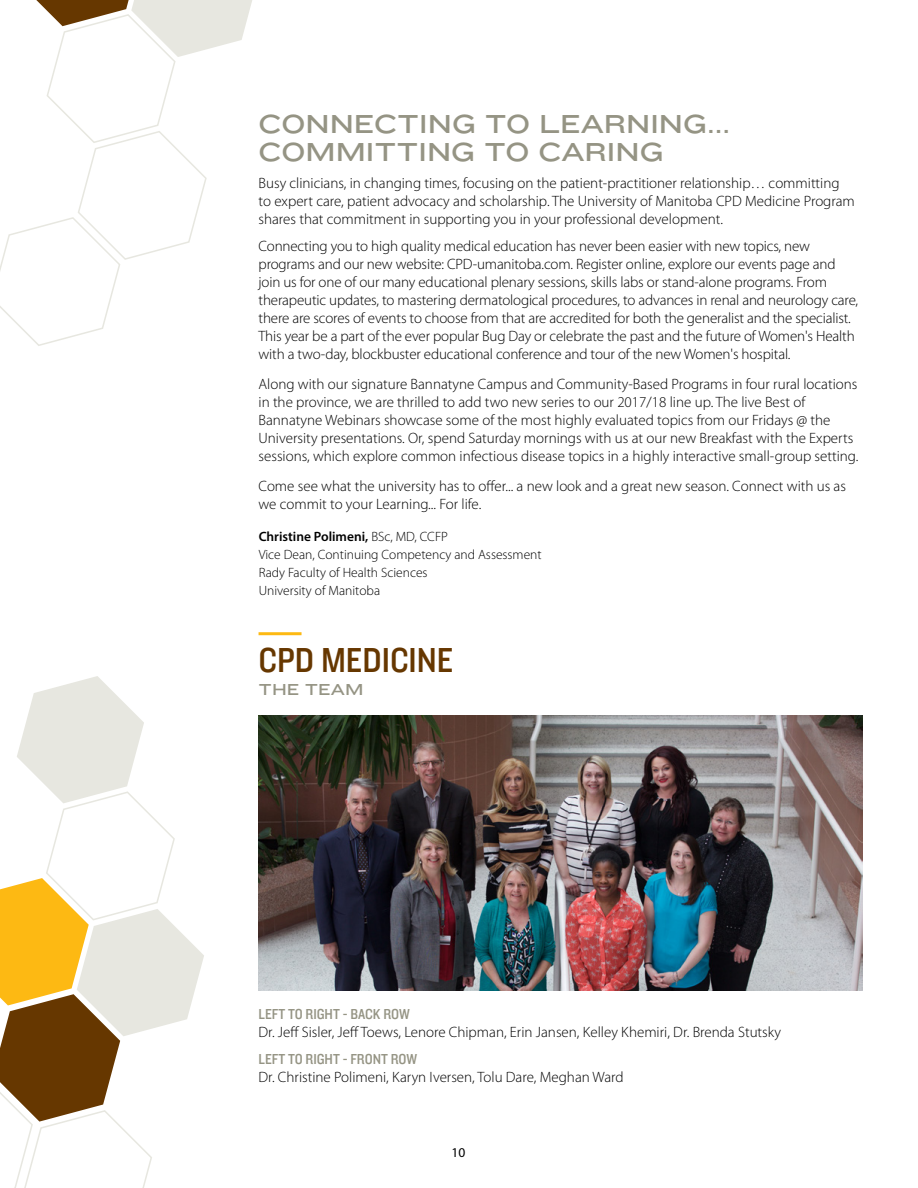
<style>
.page{position:relative;width:918px;height:1188px;background:#fff}
.page>*{position:absolute;margin:0;border:0;box-sizing:border-box;transform-origin:0 0}
.t1{font:36px "Knockout 30 Junior Welterwt";color:#663700}
.t2{font:27px/28.5px "Knockout HTF34 Junior Sumo";color:#959484}
.t3{font:16.5px "Knockout HTF34 Junior Sumo";color:#959484}
.t4{font:300 15px/18px "Myriad Pro";color:#000}
.t5{font:15px "Knockout 30 Junior Welterwt";color:#959484}
.t6{font:300 13.5px/18px "Myriad Pro";color:#000}
.t7{font:13.5px "Myriad Pro";color:#000}
.s1{font-weight:600}
</style>
<div class="page">
<svg style="left:0;top:676px;width:204px;height:512px"></svg>
<img style="left:259px;top:716px;width:603px;height:274px">
<hr style="left:259px;top:632px;width:43px;height:3px;background:#fdb913">
<svg style="left:0;top:0;width:252px;height:346px"></svg>
<h2 class="t2" style="left:259px;top:109px;width:473px">CONNECTING TO LEARNING...<br>COMMITTING TO CARING</h2>
<p class="t4" style="left:259px;top:174px;width:598px">Busy clinicians, in changing times, focusing on the patient-practitioner relationship… committing to expert care, patient advocacy and scholarship. The University of Manitoba CPD Medicine Program shares that commitment in supporting you in your professional development.</p>
<p class="t4" style="left:259px;top:237px;width:601px">Connecting you to high quality medical education has never been easier with new topics, new programs and our new website: CPD-umanitoba.com. Register online, explore our events page and join us for one of our many educational plenary sessions, skills labs or stand-alone programs. From therapeutic updates, to mastering dermatological procedures, to advances in renal and neurology care, there are scores of events to choose from that are accredited for both the generalist and the specialist.<br>This year be a part of the ever popular Bug Day or celebrate the past and the future of Women's Health with a two-day, blockbuster educational conference and tour of the new Women's hospital.</p>
<p class="t4" style="left:259px;top:375px;width:601px">Along with our signature Bannatyne Campus and Community-Based Programs in four rural locations in the province, we are thrilled to add two new series to our 2017/18 line up. The live Best of Bannatyne Webinars showcase some of the most highly evaluated topics from our Fridays @ the University presentations. Or, spend Saturday mornings with us at our new Breakfast with the Experts sessions, which explore common infectious disease topics in a highly interactive small-group setting.</p>
<p class="t4" style="left:259px;top:477px;width:589px">Come see what the university has to offer... a new look and a great new season. Connect with us as we commit to your Learning... For life.</p>
<p class="t6" style="left:259px;top:527px;width:284px"><span class="s1">Christine Polimeni,</span> BSc, MD, CCFP<br>Vice Dean, Continuing Competency and Assessment Rady Faculty of Health Sciences<br>University of Manitoba</p>
<h1 class="t1" style="left:259px;top:636px;width:196px">CPD MEDICINE</h1>
<p class="t3" style="left:259px;top:680px;width:106px">THE TEAM</p>
<p class="t5" style="left:259px;top:1004px;width:153px">LEFT TO RIGHT - BACK ROW</p>
<p class="t4" style="left:259px;top:1022px;width:524px">Dr. Jeff Sisler, Jeff Toews, Lenore Chipman, Erin Jansen, Kelley Khemiri, Dr. Brenda Stutsky</p>
<p class="t5" style="left:259px;top:1049px;width:160px">LEFT TO RIGHT - FRONT ROW</p>
<p class="t4" style="left:259px;top:1067px;width:367px">Dr. Christine Polimeni, Karyn Iversen, Tolu Dare, Meghan Ward</p>
<p class="t7" style="left:452px;top:1144px;width:15px">10</p>
</div>
